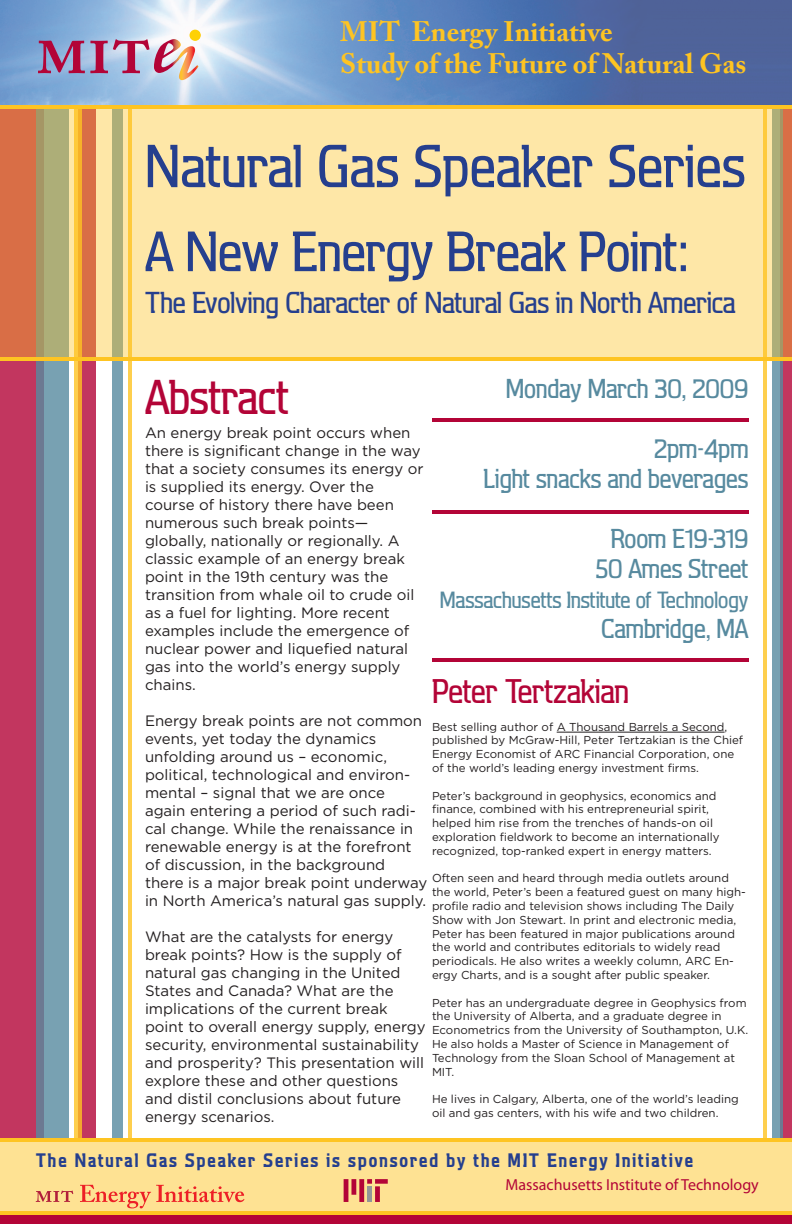
<style>
.page{position:relative;width:792px;height:1224px;background:#fff}
.page>*{position:absolute;margin:0;border:0;box-sizing:border-box;transform-origin:0 0}
.t1{font:500 62px "Aquarius";letter-spacing:.01em;color:#253f8e}
.t2{font:500 58px "Aquarius";letter-spacing:-.005em;color:#253f8e}
.t3{font:500 50px "Aquarius";color:#b30437}
.t4{font:500 35px "Aquarius";color:#b30437}
.t5{font:500 31px "Aquarius";color:#253f8e}
.t6{font:500 28px/60px "Aquarius";color:#578a9f;text-align:right}
.t7{font:700 28px/32px "Adobe Caslon Pro";color:#fec422}
.t8{font:500 24px "Aquarius";color:#578a9f}
.t9{font:700 20px "Aquarius";letter-spacing:.1em;color:#253f8e}
.t10{font:16px "Myriad Pro";color:#b30437}
.t11{font:15px/18px "Gotham";color:#231f20}
.t12{font:11.5px/13.8px "Gotham";color:#231f20}
</style>
<div class="page">
<div style="left:780px;top:106px;width:12px;height:1033px;background:#c2365f"></div>
<svg style="left:772px;top:361px;width:11px;height:778px;background:#7496a9"></svg>
<hr style="left:763px;top:106px;width:4px;height:1033px;background:#fecf4e">
<div style="left:0;top:106px;width:44px;height:1033px;background:#c2365f"></div>
<svg style="left:36px;top:361px;width:32px;height:778px;background:#7597a9"></svg>
<div style="left:112px;top:106px;width:11px;height:1033px;background:#78a1b2"></div>
<div style="left:78px;top:106px;width:18px;height:1033px;background:#c2365f"></div>
<hr style="left:128px;top:106px;width:4px;height:1033px;background:#fecf4e">
<svg style="left:74px;top:361px;width:8px;height:778px;background:#f8bb3d"></svg>
<svg style="left:0;top:0;width:792px;height:106px;background:#6e8ebe"></svg>
<svg style="left:0;top:109px;width:792px;height:248px;background:#f5d899"></svg>
<svg style="left:38px;top:30px;width:163px;height:50px;background:#b59fba"></svg>
<div style="left:190px;top:30px;width:11px;height:11px;background:#fed105;border-radius:50%"></div>
<div style="left:0;top:1142px;width:792px;height:37px;background:#fee293"></div>
<hr style="left:0;top:357px;width:792px;height:4px;background:#fec422">
<hr style="left:0;top:1139px;width:792px;height:3px;background:#fec422">
<svg style="left:0;top:1179px;width:792px;height:45px;background:#eaa579"></svg>
<hr style="left:0;top:106px;width:792px;height:3px;background:#fec422">
<hr style="left:432px;top:419px;width:316px;height:3px;background:#b30437">
<hr style="left:432px;top:510px;width:316px;height:3px;background:#b30437">
<hr style="left:432px;top:658px;width:316px;height:3px;background:#b30437">
<hr style="left:0;top:1211px;width:792px;height:4px;background:#fec422">
<hr style="left:557px;top:732px;width:168px;height:1px;background:#231f20">
<h3 class="t7" style="left:340px;top:16px;width:408px">MIT Energy Initiative<br>Study of the Future of Natural Gas</h3>
<h1 class="t1" style="left:145px;top:132px;width:602px">Natural Gas Speaker Series</h1>
<h2 class="t2" style="left:145px;top:220px;width:544px">A New Energy Break Point:</h2>
<h3 class="t5" style="left:145px;top:286px;width:592px">The Evolving Character of Natural Gas in North America</h3>
<h3 class="t3" style="left:145px;top:369px;width:146px">Abstract</h3>
<p class="t11" style="left:145px;top:423px;width:280px">An energy break point occurs when there is significant change in the way that a society consumes its energy or is supplied its energy. Over the course of history there have been numerous such break points— globally, nationally or regionally. A classic example of an energy break point in the 19th century was the transition from whale oil to crude oil as a fuel for lighting. More recent examples include the emergence of nuclear power and liquefied natural gas into the world’s energy supply chains.</p>
<p class="t11" style="left:145px;top:711px;width:284px">Energy break points are not common events, yet today the dynamics unfolding around us – economic, political, technological and environ&shy;mental – signal that we are once again entering a period of such radi&shy;cal change. While the renaissance in renewable energy is at the forefront of discussion, in the background there is a major break point underway in North America’s natural gas supply.</p>
<p class="t11" style="left:145px;top:927px;width:282px">What are the catalysts for energy break points? How is the supply of natural gas changing in the United States and Canada? What are the implications of the current break point to overall energy supply, energy security, environmental sustainability and prosperity? This presentation will explore these and other questions and distil conclusions about future energy scenarios.</p>
<h3 class="t6" style="left:506px;top:359px;width:244px">Monday March 30, 2009<br>2pm-4pm</h3>
<h3 class="t6" style="left:484px;top:449px;width:266px">Light snacks and beverages<br>Room E19-319</h3>
<h3 class="t6" style="left:595px;top:539px;width:155px">50 Ames Street</h3>
<h3 class="t8" style="left:440px;top:587px;width:310px">Massachusetts Institute of Technology</h3>
<h3 class="t6" style="left:601px;top:599px;width:149px">Cambridge, MA</h3>
<h3 class="t4" style="left:432px;top:672px;width:198px">Peter Tertzakian</h3>
<p class="t12" style="left:432px;top:719px;width:313px">Best selling author of A Thousand Barrels a Second, published by McGraw-Hill, Peter Tertzakian is the Chief Energy Economist of ARC Financial Corporation, one of the world’s leading energy investment firms.</p>
<p class="t12" style="left:432px;top:788px;width:289px">Peter’s background in geophysics, economics and finance, combined with his entrepreneurial spirit, helped him rise from the trenches of hands-on oil exploration fieldwork to become an internationally recognized, top-ranked expert in energy matters.</p>
<p class="t12" style="left:432px;top:871px;width:315px">Often seen and heard through media outlets around the world, Peter’s been a featured guest on many high&shy;profile radio and television shows including The Daily Show with Jon Stewart. In print and electronic media, Peter has been featured in major publications around the world and contributes editorials to widely read periodicals. He also writes a weekly column, ARC En&shy;ergy Charts, and is a sought after public speaker.</p>
<p class="t12" style="left:432px;top:995px;width:318px">Peter has an undergraduate degree in Geophysics from the University of Alberta, and a graduate degree in Econometrics from the University of Southampton, U.K.<br>He also holds a Master of Science in Management of Technology from the Sloan School of Management at MIT.</p>
<p class="t12" style="left:432px;top:1092px;width:308px">He lives in Calgary, Alberta, one of the world’s leading oil and gas centers, with his wife and two children.</p>
<h3 class="t9" style="left:36px;top:1149px;width:659px">The Natural Gas Speaker Series is sponsored by the MIT Energy Initiative</h3>
<p class="t10" style="left:506px;top:1175px;width:255px">Massachusetts Institute of Technology</p>
</div>
